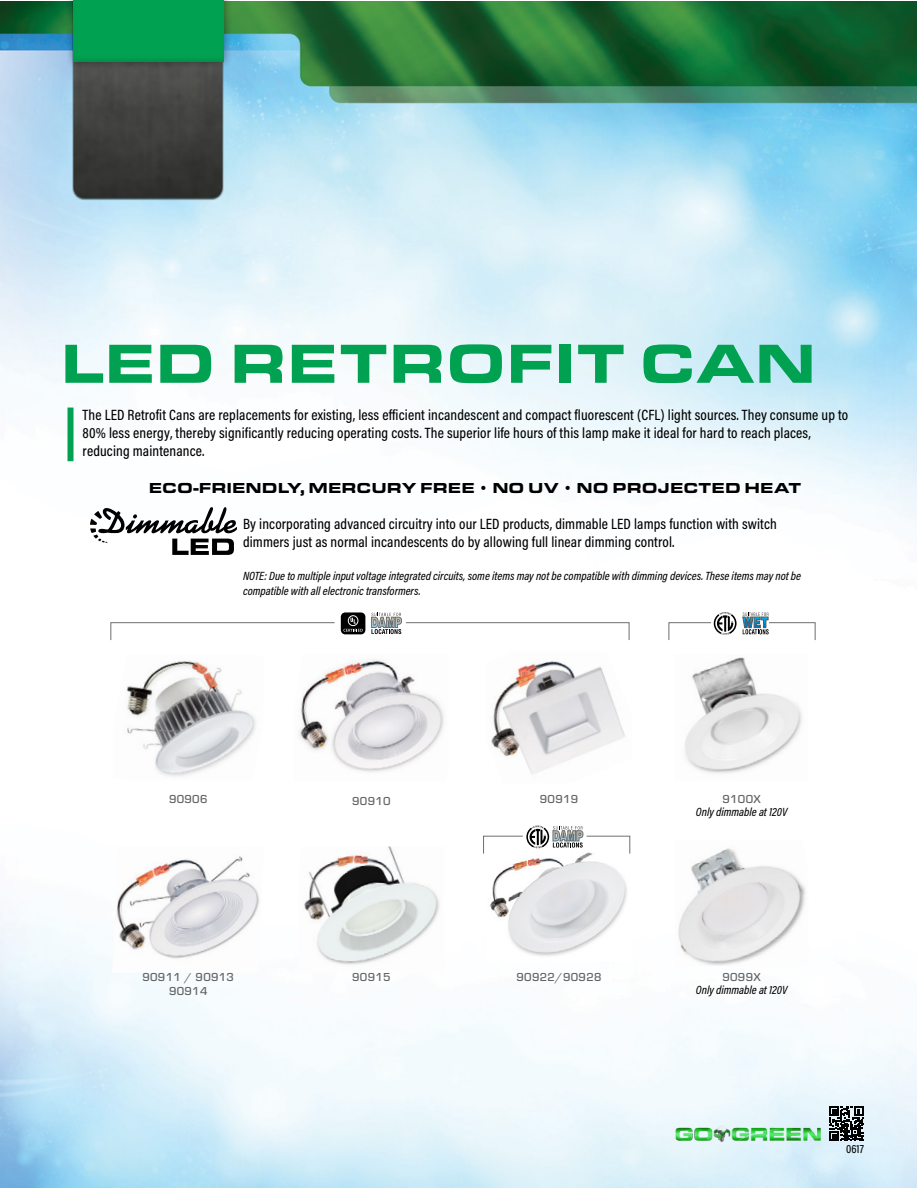
<style>
.page{position:relative;width:918px;height:1188px;background:#fff}
.page>*{position:absolute;margin:0;border:0;box-sizing:border-box;transform-origin:0 0}
.t1{font:900 57px "Eurostile Ext";color:#00a252}
.t2{font:500 15px/18px "Acumin Pro Cond";letter-spacing:.01em;color:#000}
.t3{font:900 15px "Eurostile Ext";color:#000}
.t4{font:italic 500 12px/14.4px "Acumin Pro Cond";color:#000}
.t5{font:500 12px "Eurostile";letter-spacing:.025em;color:#636466}
.t6{font:500 12px "Acumin Pro Cond";color:#000}
</style>
<div class="page">
<img style="left:0;top:1px;width:917px;height:1187px">
<div style="left:68px;top:408px;width:6px;height:53px;background:#00a252"></div>
<div style="left:66px;top:0;width:166px;height:70px;background:#000;opacity:.4"></div>
<div style="left:66px;top:0;width:159px;height:64px;background:#000;opacity:.35"></div>
<svg style="left:90px;top:507px;width:147px;height:48px"></svg>
<img style="left:112px;top:847px;width:152px;height:126px">
<img style="left:294px;top:654px;width:155px;height:127px">
<img style="left:673px;top:1123px;width:150px;height:20px">
<svg style="left:829px;top:1106px;width:35px;height:35px"></svg>
<div style="left:341px;top:612px;width:24px;height:22px;background:#000;border-radius:4px"></div>
<svg style="left:343px;top:615px;width:20px;height:17px"></svg>
<img style="left:113px;top:655px;width:150px;height:125px">
<img style="left:299px;top:847px;width:145px;height:126px">
<img style="left:675px;top:840px;width:133px;height:126px">
<img style="left:486px;top:652px;width:146px;height:131px">
<img style="left:675px;top:654px;width:133px;height:127px">
<svg style="left:743px;top:612px;width:73px;height:29px"></svg>
<svg style="left:668px;top:612px;width:69px;height:29px"></svg>
<svg style="left:371px;top:613px;width:259px;height:28px"></svg>
<svg style="left:110px;top:622px;width:225px;height:19px"></svg>
<img style="left:487px;top:842px;width:146px;height:119px">
<svg style="left:483px;top:826px;width:148px;height:28px"></svg>
<p class="t1" style="left:60px;top:321px;width:757px">LED RETROFIT CAN</p>
<p class="t2" style="left:83px;top:406px;width:767px">The LED Retrofit Cans are replacements for existing, less efficient incandescent and compact fluorescent (CFL) light sources. They consume up to<br>80% less energy, thereby significantly reducing operating costs. The superior life hours of this lamp make it ideal for hard to reach places, reducing maintenance.</p>
<p class="t3" style="left:149px;top:477px;width:654px">ECO-FRIENDLY, MERCURY FREE • NO UV • NO PROJECTED HEAT</p>
<p class="t2" style="left:243px;top:514px;width:535px">By incorporating advanced circuitry into our LED products, dimmable LED lamps function with switch dimmers just as normal incandescents do by allowing full linear dimming control.</p>
<p class="t4" style="left:243px;top:569px;width:560px">NOTE: Due to multiple input voltage integrated circuits, some items may not be compatible with dimming devices. These items may not be compatible with all electronic transformers.</p>
<p class="t5" style="left:169px;top:790px;width:40px">90906</p>
<p class="t5" style="left:142px;top:969px;width:93px">90911 / 90913</p>
<p class="t5" style="left:169px;top:983px;width:40px">90914</p>
<p class="t5" style="left:352px;top:793px;width:40px">90910</p>
<p class="t5" style="left:540px;top:791px;width:40px">90919</p>
<p class="t5" style="left:722px;top:791px;width:40px">9100X</p>
<p class="t4" style="left:696px;top:804px;width:93px">Only dimmable at 120V</p>
<p class="t5" style="left:352px;top:969px;width:40px">90915</p>
<p class="t5" style="left:722px;top:969px;width:40px">9099X</p>
<p class="t5" style="left:517px;top:969px;width:87px">90922/90928</p>
<p class="t4" style="left:696px;top:982px;width:93px">Only dimmable at 120V</p>
<p class="t6" style="left:846px;top:1141px;width:19px">0617</p>
</div>
